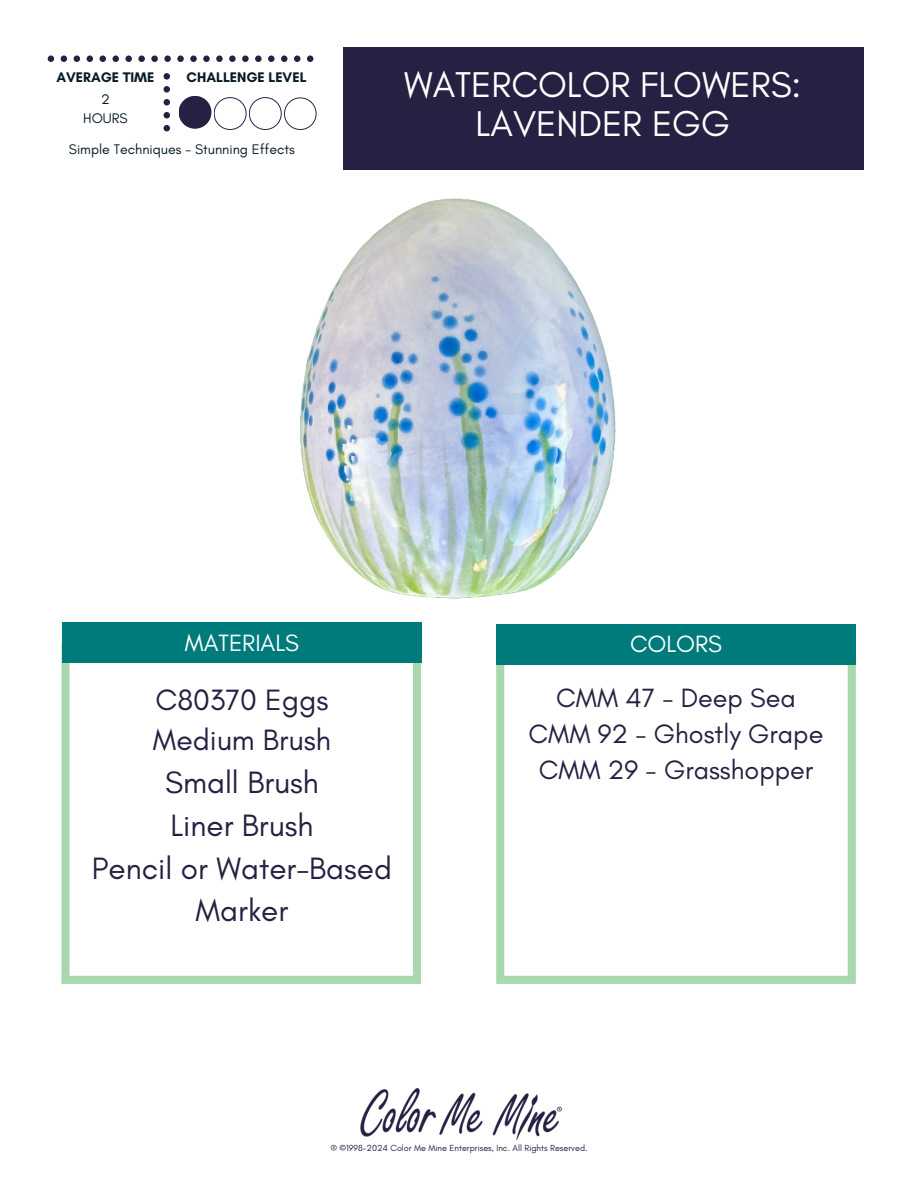
<style>
.page{position:relative;width:918px;height:1188px;background:#fff}
.page>*{position:absolute;margin:0;border:0;box-sizing:border-box;transform-origin:0 0}
.t1{font:36.45px/39.3px "Glacial Indifference";color:#fff;text-align:center}
.t2{font:31.5px/42.8px "Glacial Indifference";color:#242143;text-align:center}
.t3{font:30px/40.5px "Glacial Indifference";color:#242143}
.t4{font:27px/36px "Glacial Indifference";color:#242143;text-align:center}
.t5{font:24px "Glacial Indifference";color:#fff}
.t6{font:14.1px/18.9px "Glacial Indifference";color:#081c27;text-align:center}
.t7{font:700 14.1px "Glacial Indifference";color:#081c27}
.t8{font:9px "Glacial Indifference";color:#242143}
</style>
<div class="page">
<div style="left:343px;top:48px;width:521px;height:122px;background:#242143"></div>
<img style="left:360px;top:1089px;width:202px;height:51px">
<svg style="left:61px;top:642px;width:360px;height:341px"></svg>
<svg style="left:496px;top:665px;width:360px;height:318px"></svg>
<div style="left:62px;top:623px;width:360px;height:40px;background:#007b7c"></div>
<div style="left:496px;top:624px;width:360px;height:41px;background:#007b7c"></div>
<svg style="left:48px;top:55px;width:269px;height:76px"></svg>
<img style="left:300px;top:198px;width:316px;height:401px">
<p class="t7" style="left:56px;top:69px;width:100px">AVERAGE TIME</p>
<p class="t7" style="left:187px;top:69px;width:122px">CHALLENGE LEVEL</p>
<h4 class="t6" style="left:83px;top:89px;width:46px">2<br>HOURS</h4>
<h4 class="t6" style="left:69px;top:140px;width:227px">Simple Techniques - Stunning Effects</h4>
<h3 class="t1" style="left:404px;top:65px;width:399px">WATERCOLOR FLOWERS:<br>LAVENDER EGG</h3>
<h5 class="t5" style="left:185px;top:628px;width:116px">MATERIALS</h5>
<p class="t3" style="left:153px;top:679px;width:180px">C80370 Eggs<br>Medium Brush</p>
<p class="t2" style="left:92px;top:761px;width:301px">Small Brush<br>Liner Brush<br>Pencil or Water-Based<br>Marker</p>
<p class="t5" style="left:630px;top:629px;width:93px">COLORS</p>
<p class="t4" style="left:529px;top:679px;width:296px">CMM 47 - Deep Sea<br>CMM 92 - Ghostly Grape<br>CMM 29 - Grasshopper</p>
<h6 class="t8" style="left:330px;top:1142px;width:259px">® ©1998-2024 Color Me Mine Enterprises, Inc. All Rights Reserved.</h6>
</div>
